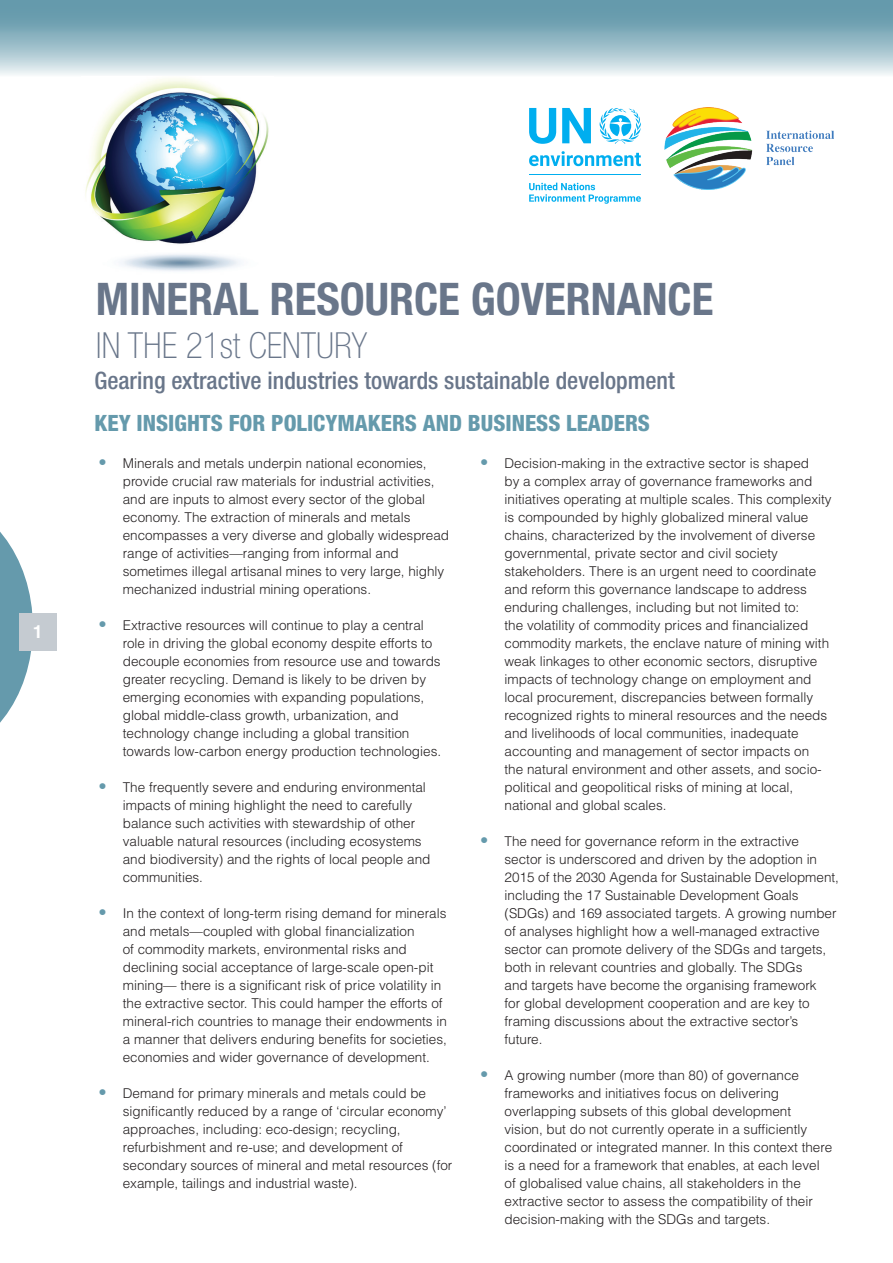
<style>
.page{position:relative;width:893px;height:1263px;background:#fff}
.page>*{position:absolute;margin:0;border:0;box-sizing:border-box;transform-origin:0 0}
.t1{font:700 condensed 45px "Helvetica Neue LT Std";color:#69768a}
.t2{font:100 condensed 36px "Helvetica Neue LT Std";color:#69768a}
.t3{font:500 condensed 24px "Helvetica Neue LT Std";color:#69768a}
.t4{font:800 condensed 22.5px "Helvetica Neue LT Std";color:#659aac}
.t5{font:700 18px "Helvetica LT Std";color:#fff}
.t6{font:300 13.5px/18px "Helvetica LT Std";color:#231f20}
.s1{font-family:"Helvetica Neue LT Std";font-weight:500;font-size:16.5px;color:#659aac}
</style>
<div class="page">
<svg style="left:0;top:532px;width:33px;height:191px"></svg>
<div style="left:19px;top:613px;width:38px;height:38px;background:#c5cbd1"></div>
<svg style="left:0;top:0;width:893px;height:75px;background:#95b9c5"></svg>
<img style="left:664px;top:108px;width:169px;height:82px">
<hr style="left:529px;top:174px;width:112px;height:1px;background:#00aeef">
<svg style="left:529px;top:183px;width:112px;height:21px"></svg>
<svg style="left:599px;top:108px;width:42px;height:36px"></svg>
<svg style="left:529px;top:108px;width:27px;height:36px"></svg>
<svg style="left:562px;top:108px;width:29px;height:35px"></svg>
<svg style="left:529px;top:151px;width:112px;height:15px"></svg>
<img style="left:85px;top:78px;width:184px;height:193px">
<h3 class="t5" style="left:33px;top:621px;width:12px">1</h3>
<h1 class="t1" style="left:96px;top:272px;width:619px">MINERAL RESOURCE GOVERNANCE</h1>
<h2 class="t2" style="left:96px;top:325px;width:273px">IN THE 21st CENTURY</h2>
<h3 class="t3" style="left:94px;top:366px;width:582px">Gearing extractive industries towards sustainable development</h3>
<h3 class="t4" style="left:94px;top:409px;width:557px">KEY INSIGHTS FOR POLICYMAKERS AND BUSINESS LEADERS</h3>
<p class="t6" style="left:123px;top:454px;width:328px;text-indent:-24px"><span class="s1">•</span> Minerals and metals underpin national economies, provide crucial raw materials for industrial activities, and are inputs to almost every sector of the global economy. The extraction of minerals and metals encompasses a very diverse and globally widespread range of activities—ranging from informal and sometimes illegal artisanal mines to very large, highly mechanized industrial mining operations.</p>
<p class="t6" style="left:123px;top:616px;width:320px;text-indent:-24px"><span class="s1">•</span> Extractive resources will continue to play a central role in driving the global economy despite efforts to decouple economies from resource use and towards greater recycling. Demand is likely to be driven by emerging economies with expanding populations, global middle-class growth, urbanization, and technology change including a global transition towards low-carbon energy production technologies.</p>
<p class="t6" style="left:123px;top:778px;width:309px;text-indent:-24px"><span class="s1">•</span> The frequently severe and enduring environmental impacts of mining highlight the need to carefully balance such activities with stewardship of other valuable natural resources (including ecosystems and biodiversity) and the rights of local people and communities.</p>
<p class="t6" style="left:123px;top:904px;width:326px;text-indent:-24px"><span class="s1">•</span> In the context of long-term rising demand for minerals and metals—coupled with global financialization<br>of commodity markets, environmental risks and declining social acceptance of large-scale open-pit mining— there is a significant risk of price volatility in the extractive sector. This could hamper the efforts of mineral-rich countries to manage their endowments in a manner that delivers enduring benefits for societies, economies and wider governance of development.</p>
<p class="t6" style="left:123px;top:1084px;width:331px;text-indent:-24px"><span class="s1">•</span> Demand for primary minerals and metals could be significantly reduced by a range of ‘circular economy’ approaches, including: eco-design; recycling, refurbishment and re-use; and development of secondary sources of mineral and metal resources (for example, tailings and industrial waste).</p>
<p class="t6" style="left:504px;top:454px;width:329px;text-indent:-24px"><span class="s1">•</span> Decision-making in the extractive sector is shaped<br>by a complex array of governance frameworks and initiatives operating at multiple scales. This complexity is compounded by highly globalized mineral value chains, characterized by the involvement of diverse governmental, private sector and civil society stakeholders. There is an urgent need to coordinate and reform this governance landscape to address enduring challenges, including but not limited to:<br>the volatility of commodity prices and financialized commodity markets, the enclave nature of mining with weak linkages to other economic sectors, disruptive impacts of technology change on employment and local procurement, discrepancies between formally recognized rights to mineral resources and the needs and livelihoods of local communities, inadequate accounting and management of sector impacts on<br>the natural environment and other assets, and socio&shy;political and geopolitical risks of mining at local, national and global scales.</p>
<p class="t6" style="left:504px;top:832px;width:336px;text-indent:-24px"><span class="s1">•</span> The need for governance reform in the extractive sector is underscored and driven by the adoption in 2015 of the 2030 Agenda for Sustainable Development, including the 17 Sustainable Development Goals (SDGs) and 169 associated targets. A growing number of analyses highlight how a well-managed extractive sector can promote delivery of the SDGs and targets, both in relevant countries and globally. The SDGs<br>and targets have become the organising framework<br>for global development cooperation and are key to framing discussions about the extractive sector’s future.</p>
<p class="t6" style="left:504px;top:1066px;width:329px;text-indent:-24px"><span class="s1">•</span> A growing number (more than 80) of governance frameworks and initiatives focus on delivering overlapping subsets of this global development vision, but do not currently operate in a sufficiently coordinated or integrated manner. In this context there is a need for a framework that enables, at each level of globalised value chains, all stakeholders in the extractive sector to assess the compatibility of their decision-making with the SDGs and targets.</p>
</div>
